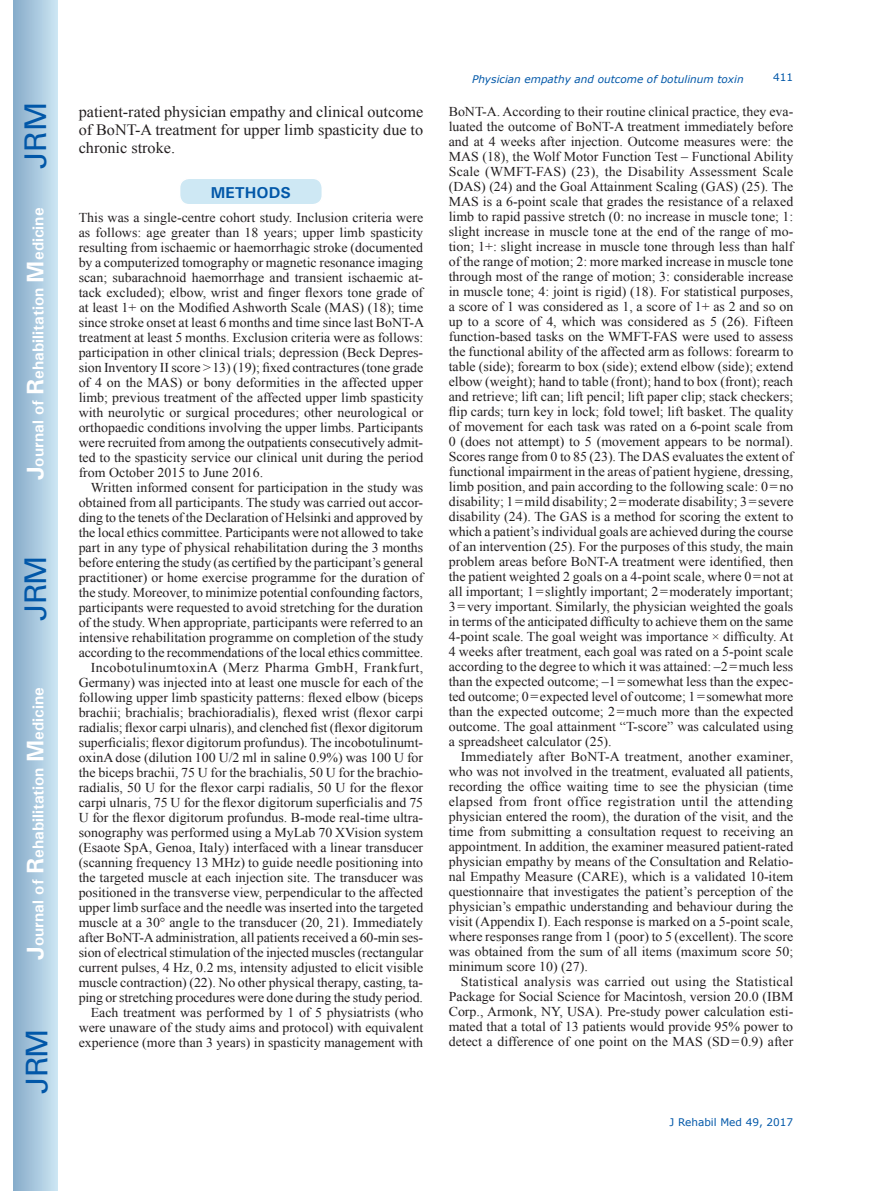
<style>
.page{position:relative;width:872px;height:1191px;background:#fff}
.page>*{position:absolute;margin:0;border:0;box-sizing:border-box;transform-origin:0 0}
.t1{font:30px "Univers";letter-spacing:-.03em;color:#0157a8}
.t2{font:15.75px/18px "Times New Roman";color:#231f20;text-align:justify}
.t3{font:700 15.75px "Univers";color:#fff}
.t4{font:700 15.75px "Univers";color:#0157a8}
.t5{font:13.5px/15px "Times New Roman";color:#231f20;text-align:justify}
.t6{font:italic 10.5px "Verdana";color:#0157a8}
.t7{font:10.5px "Verdana";color:#0157a8}
.s1{font-size:24px}
</style>
<div class="page">
<div style="left:14px;top:0;width:43px;height:1191px;background:linear-gradient(to right,#88acca,#cbe5f2)"></div>
<div style="left:180px;top:178px;width:142px;height:27px;background:#cee8f4;border-radius:10px"></div>
<div style="left:179px;top:177px;width:144px;height:28px;border:2px solid #fff;border-radius:10px"></div>
<h1 class="t1" style="left:18px;top:169px;width:68px;rotate:-90deg">JRM</h1>
<p class="t3" style="left:28px;top:480px;width:274px;rotate:-90deg"><span class="s1">J</span>ournal of <span class="s1">R</span>ehabilitation <span class="s1">M</span>edicine</p>
<h1 class="t1" style="left:18px;top:620px;width:67px;rotate:-90deg">JRM</h1>
<p class="t3" style="left:28px;top:959px;width:274px;rotate:-90deg"><span class="s1">J</span>ournal of <span class="s1">R</span>ehabilitation <span class="s1">M</span>edicine</p>
<h1 class="t1" style="left:19px;top:1093px;width:67px;rotate:-90deg">JRM</h1>
<p class="t2" style="left:79px;top:103px;width:346px">patient-rated physician empathy and clinical outcome of BoNT-A treatment for upper limb spasticity due to chronic stroke.</p>
<p class="t4" style="left:211px;top:182px;width:82px">METHODS</p>
<p class="t5" style="left:79px;top:209px;width:347px">This was a single-centre cohort study. Inclusion criteria were as follows: age greater than 18 years; upper limb spasticity resulting from ischaemic or haemorrhagic stroke (documented by a computerized tomography or magnetic resonance imaging scan; subarachnoid haemorrhage and transient ischaemic at&shy;tack excluded); elbow, wrist and finger flexors tone grade of at least 1+ on the Modified Ashworth Scale (MAS) (18); time since stroke onset at least 6 months and time since last BoNT-A treatment at least 5 months. Exclusion criteria were as follows: participation in other clinical trials; depression (Beck Depres&shy;sion Inventory II score &gt;13) (19); fixed contractures (tone grade of 4 on the MAS) or bony deformities in the affected upper limb; previous treatment of the affected upper limb spasticity with neurolytic or surgical procedures; other neurological or orthopaedic conditions involving the upper limbs. Participants were recruited from among the outpatients consecutively admit&shy;ted to the spasticity service our clinical unit during the period from October 2015 to June 2016.</p>
<p class="t5" style="left:79px;top:479px;width:346px;text-align:right">Written informed consent for participation in the study was obtained from all participants. The study was carried out accor&shy;ding to the tenets of the Declaration of Helsinki and approved by the local ethics committee. Participants were not allowed to take part in any type of physical rehabilitation during the 3 months before entering the study (as certified by the participant’s general practitioner) or home exercise programme for the duration of the study. Moreover, to minimize potential confounding factors, participants were requested to avoid stretching for the duration of the study. When appropriate, participants were referred to an intensive rehabilitation programme on completion of the study according to the recommendations of the local ethics committee.<br>IncobotulinumtoxinA (Merz Pharma GmbH, Frankfurt, Germany) was injected into at least one muscle for each of the following upper limb spasticity patterns: flexed elbow (biceps brachii; brachialis; brachioradialis), flexed wrist (flexor carpi radialis; flexor carpi ulnaris), and clenched fist (flexor digitorum superficialis; flexor digitorum profundus). The incobotulinumt&shy;oxinA dose (dilution 100 U/2 ml in saline 0.9%) was 100 U for the biceps brachii, 75 U for the brachialis, 50 U for the brachio&shy;radialis, 50 U for the flexor carpi radialis, 50 U for the flexor carpi ulnaris, 75 U for the flexor digitorum superficialis and 75<br>U for the flexor digitorum profundus. B-mode real-time ultra&shy;sonography was performed using a MyLab 70 XVision system (Esaote SpA, Genoa, Italy) interfaced with a linear transducer (scanning frequency 13 MHz) to guide needle positioning into the targeted muscle at each injection site. The transducer was positioned in the transverse view, perpendicular to the affected upper limb surface and the needle was inserted into the targeted muscle at a 30° angle to the transducer (20, 21). Immediately after BoNT-A administration, all patients received a 60-min ses&shy;sion of electrical stimulation of the injected muscles (rectangular current pulses, 4 Hz, 0.2 ms, intensity adjusted to elicit visible muscle contraction) (22). No other physical therapy, casting, ta&shy;ping or stretching procedures were done during the study period.<br>Each treatment was performed by 1 of 5 physiatrists (who were unaware of the study aims and protocol) with equivalent experience (more than 3 years) in spasticity management with</p>
<p class="t6" style="left:472px;top:72px;width:273px">Physician empathy and outcome of botulinum toxin</p>
<p class="t7" style="left:773px;top:70px;width:22px">411</p>
<p class="t5" style="left:449px;top:103px;width:346px">BoNT-A. According to their routine clinical practice, they eva&shy;luated the outcome of BoNT-A treatment immediately before and at 4 weeks after injection. Outcome measures were: the MAS (18), the Wolf Motor Function Test – Functional Ability Scale (WMFT-FAS) (23), the Disability Assessment Scale (DAS) (24) and the Goal Attainment Scaling (GAS) (25). The MAS is a 6-point scale that grades the resistance of a relaxed limb to rapid passive stretch (0: no increase in muscle tone; 1: slight increase in muscle tone at the end of the range of mo&shy;tion; 1+: slight increase in muscle tone through less than half of the range of motion; 2: more marked increase in muscle tone through most of the range of motion; 3: considerable increase in muscle tone; 4: joint is rigid) (18). For statistical purposes, a score of 1 was considered as 1, a score of 1+ as 2 and so on up to a score of 4, which was considered as 5 (26). Fifteen function-based tasks on the WMFT-FAS were used to assess the functional ability of the affected arm as follows: forearm to table (side); forearm to box (side); extend elbow (side); extend elbow (weight); hand to table (front); hand to box (front); reach and retrieve; lift can; lift pencil; lift paper clip; stack checkers; flip cards; turn key in lock; fold towel; lift basket. The quality of movement for each task was rated on a 6-point scale from 0 (does not attempt) to 5 (movement appears to be normal).<br>Scores range from 0 to 85 (23). The DAS evaluates the extent of functional impairment in the areas of patient hygiene, dressing, limb position, and pain according to the following scale: 0=no disability; 1=mild disability; 2=moderate disability; 3=severe disability (24). The GAS is a method for scoring the extent to which a patient’s individual goals are achieved during the course of an intervention (25). For the purposes of this study, the main problem areas before BoNT-A treatment were identified, then the patient weighted 2 goals on a 4-point scale, where 0=not at all important; 1=slightly important; 2=moderately important; 3=very important. Similarly, the physician weighted the goals in terms of the anticipated difficulty to achieve them on the same 4-point scale. The goal weight was importance × difficulty. At 4 weeks after treatment, each goal was rated on a 5-point scale according to the degree to which it was attained: –2=much less than the expected outcome; –1=somewhat less than the expec&shy;ted outcome; 0=expected level of outcome; 1=somewhat more than the expected outcome; 2=much more than the expected outcome. The goal attainment “T-score” was calculated using a spreadsheet calculator (25).</p>
<p class="t5" style="left:449px;top:748px;width:346px;text-indent:12px">Immediately after BoNT-A treatment, another examiner, who was not involved in the treatment, evaluated all patients, recording the office waiting time to see the physician (time elapsed from front office registration until the attending physician entered the room), the duration of the visit, and the time from submitting a consultation request to receiving an appointment. In addition, the examiner measured patient-rated physician empathy by means of the Consultation and Relatio&shy;nal Empathy Measure (CARE), which is a validated 10-item questionnaire that investigates the patient’s perception of the physician’s empathic understanding and behaviour during the visit (Appendix I). Each response is marked on a 5-point scale, where responses range from 1 (poor) to 5 (excellent). The score was obtained from the sum of all items (maximum score 50; minimum score 10) (27).</p>
<p class="t5" style="left:449px;top:973px;width:346px;text-indent:12px">Statistical analysis was carried out using the Statistical Package for Social Science for Macintosh, version 20.0 (IBM Corp., Armonk, NY, USA). Pre-study power calculation esti&shy;mated that a total of 13 patients would provide 95% power to detect a difference of one point on the MAS (SD=0.9) after</p>
<p class="t7" style="left:669px;top:1114px;width:125px">J Rehabil Med 49, 2017</p>
</div>
